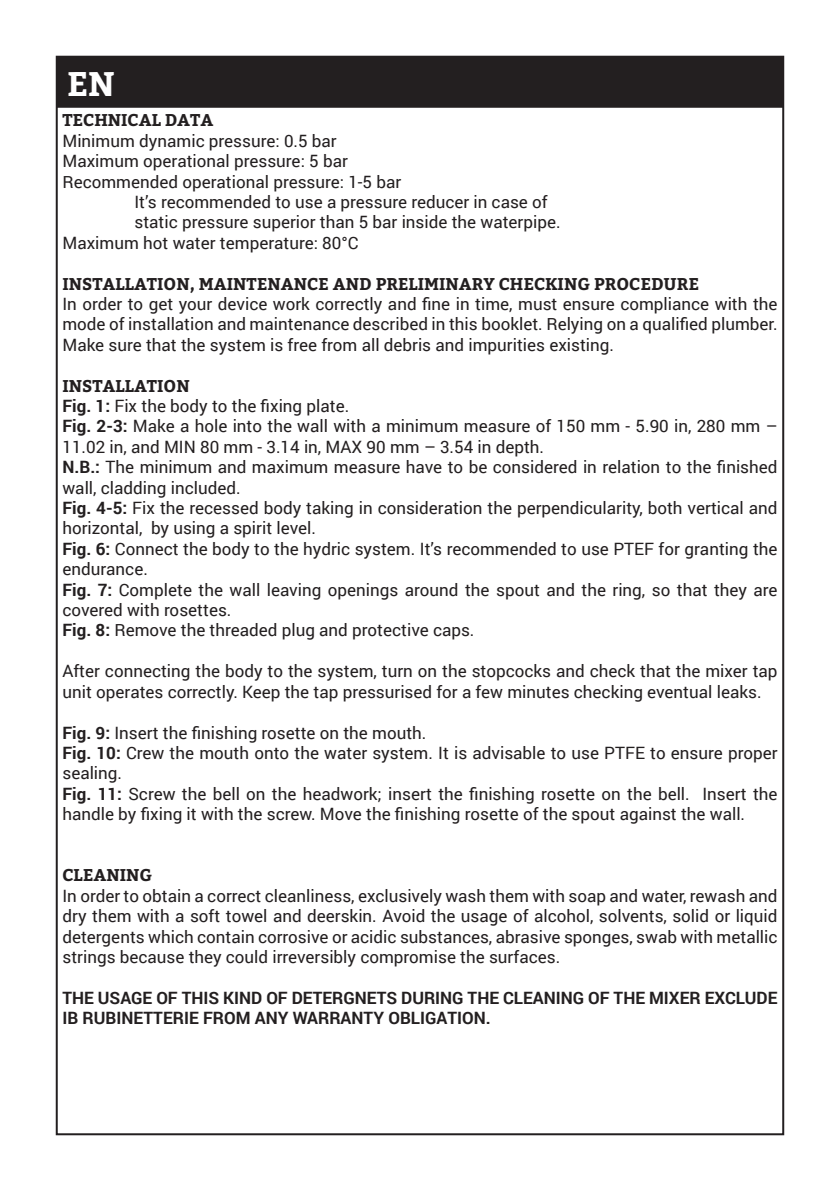
<style>
.page{position:relative;width:840px;height:1191px;background:#fff}
.page>*{position:absolute;margin:0;border:0;box-sizing:border-box;transform-origin:0 0}
.t1{font:700 34px "Bitter";color:#fff}
.t2{font:17px/20.4px "Roboto";color:#231f20}
.t3{font:700 17px/20.4px "Roboto";color:#231f20}
.t4{font:700 17px "Bitter";color:#231f20}
.s1{font-weight:700}
</style>
<div class="page">
<div style="left:58px;top:58px;width:723px;height:49px;background:#231f20"></div>
<div style="left:57px;top:57px;width:725px;height:51px;border:2px solid #231f20"></div>
<p class="t1" style="left:67px;top:63px;width:50px">EN</p>
<p class="t4" style="left:62px;top:110px;width:152px">TECHNICAL DATA</p>
<p class="t2" style="left:62px;top:130px;width:276px">Minimum dynamic pressure: 0.5 bar</p>
<p class="t2" style="left:62px;top:150px;width:287px">Maximum operational pressure: 5 bar</p>
<p class="t2" style="left:62px;top:171px;width:340px">Recommended operational pressure: 1-5 bar</p>
<p class="t2" style="left:134px;top:191px;width:414px">It’s recommended to use a pressure reducer in case of</p>
<p class="t2" style="left:134px;top:211px;width:427px">static pressure superior than 5 bar inside the waterpipe.</p>
<p class="t2" style="left:62px;top:232px;width:297px">Maximum hot water temperature: 80°C</p>
<p class="t4" style="left:62px;top:273px;width:637px">INSTALLATION, MAINTENANCE AND PRELIMINARY CHECKING PROCEDURE</p>
<p class="t2" style="left:62px;top:293px;width:716px;text-align:justify">In order to get your device work correctly and fine in time, must ensure compliance with the mode of installation and maintenance described in this booklet. Relying on a qualified plumber.<br>Make sure that the system is free from all debris and impurities existing.</p>
<p class="t4" style="left:62px;top:375px;width:129px">INSTALLATION</p>
<p class="t2" style="left:62px;top:395px;width:288px"><span class="s1">Fig. 1:</span> Fix the body to the fixing plate.</p>
<p class="t2" style="left:62px;top:415px;width:716px"><span class="s1">Fig. 2-3:</span> Make a hole into the wall with a minimum measure of 150 mm - 5.90 in, 280 mm –<br>11.02 in, and MIN 80 mm - 3.14 in, MAX 90 mm – 3.54 in depth.</p>
<p class="t2" style="left:62px;top:456px;width:716px"><span class="s1">N.B.:</span> The minimum and maximum measure have to be considered in relation to the finished wall, cladding included.</p>
<p class="t2" style="left:62px;top:497px;width:716px"><span class="s1">Fig. 4-5:</span> Fix the recessed body taking in consideration the perpendicularity, both vertical and horizontal, by using a spirit level.</p>
<p class="t2" style="left:62px;top:538px;width:716px"><span class="s1">Fig. 6:</span> Connect the body to the hydric system. It’s recommended to use PTEF for granting the endurance.</p>
<p class="t2" style="left:62px;top:579px;width:716px"><span class="s1">Fig. 7:</span> Complete the wall leaving openings around the spout and the ring, so that they are covered with rosettes.</p>
<p class="t2" style="left:62px;top:619px;width:413px"><span class="s1">Fig. 8:</span> Remove the threaded plug and protective caps.</p>
<p class="t2" style="left:62px;top:660px;width:716px">After connecting the body to the system, turn on the stopcocks and check that the mixer tap unit operates correctly. Keep the tap pressurised for a few minutes checking eventual leaks.</p>
<p class="t2" style="left:62px;top:721px;width:365px"><span class="s1">Fig. 9:</span> Insert the finishing rosette on the mouth.</p>
<p class="t2" style="left:62px;top:742px;width:716px"><span class="s1">Fig. 10:</span> Crew the mouth onto the water system. It is advisable to use PTFE to ensure proper sealing.</p>
<p class="t2" style="left:62px;top:783px;width:716px"><span class="s1">Fig. 11:</span> Screw the bell on the headwork; insert the finishing rosette on the bell. Insert the handle by fixing it with the screw. Move the finishing rosette of the spout against the wall.</p>
<p class="t4" style="left:62px;top:865px;width:91px">CLEANING</p>
<p class="t2" style="left:62px;top:885px;width:716px;text-align:justify">In order to obtain a correct cleanliness, exclusively wash them with soap and water, rewash and dry them with a soft towel and deerskin. Avoid the usage of alcohol, solvents, solid or liquid detergents which contain corrosive or acidic substances, abrasive sponges, swab with metallic strings because they could irreversibly compromise the surfaces.</p>
<p class="t3" style="left:62px;top:987px;width:716px">THE USAGE OF THIS KIND OF DETERGNETS DURING THE CLEANING OF THE MIXER EXCLUDE<br>IB RUBINETTERIE FROM ANY WARRANTY OBLIGATION.</p>
</div>
